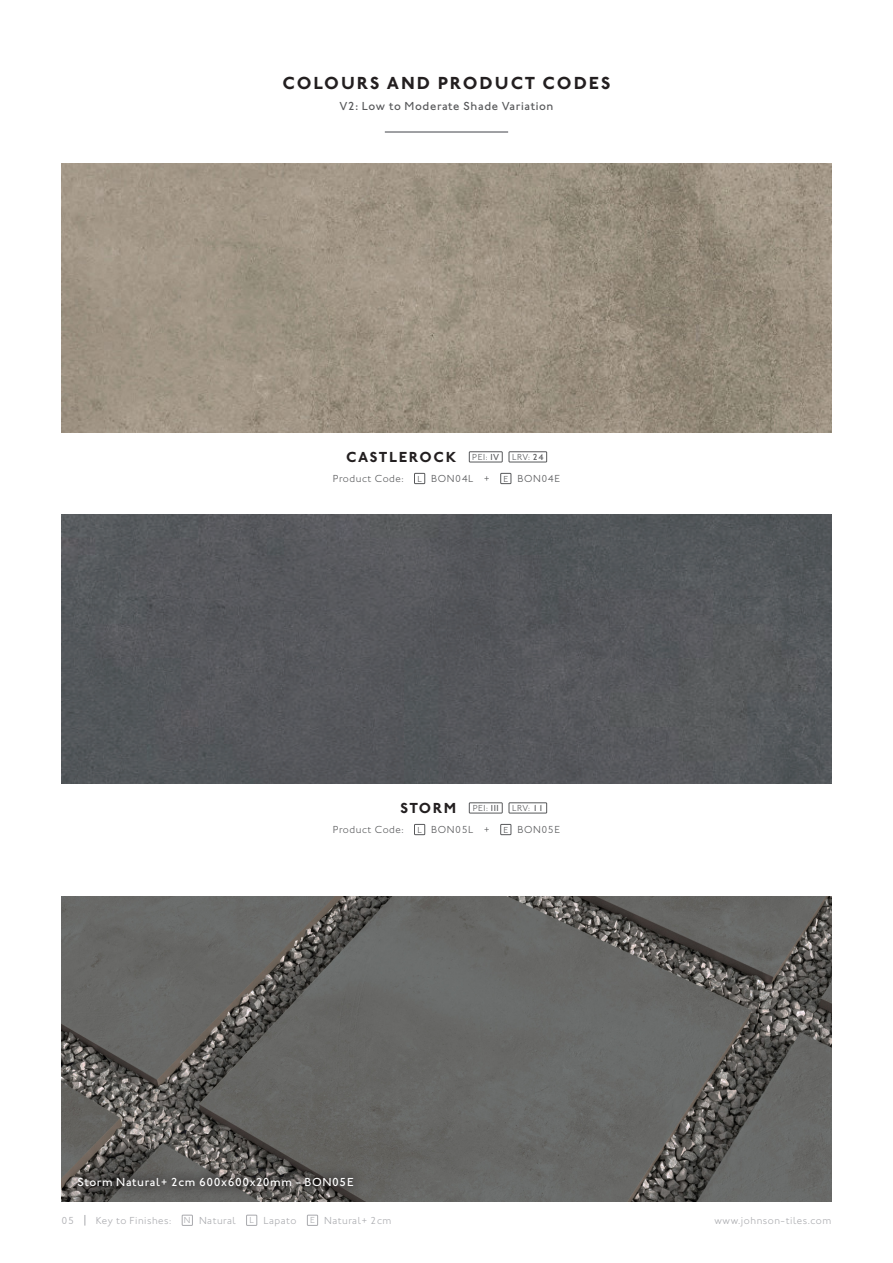
<style>
.page{position:relative;width:893px;height:1263px;background:#fff}
.page>*{position:absolute;margin:0;border:0;box-sizing:border-box;transform-origin:0 0}
.t1{font:700 18px "Johnston ITC Std";letter-spacing:.11em;color:#231f20}
.t2{font:700 15px "Johnston ITC Std";letter-spacing:.095em;color:#231f20}
.t3{font:500 12px "Johnston ITC Std";letter-spacing:.05em;color:#fff}
.t4{font:500 12px "Johnston ITC Std";letter-spacing:.05em;color:#57585a}
.t5{font:300 10.5px "Johnston ITC Std";letter-spacing:.05em;color:#a8a9ad}
.t6{font:300 10.5px "Johnston ITC Std";letter-spacing:.05em;color:#57585a}
.t7{font:300 9px "Johnston ITC Std";letter-spacing:.06em;color:#57585a}
.t8{font:300 9px "Johnston ITC Std";color:#a8a9ad}
.s1{font-weight:500}
</style>
<div class="page">
<hr style="left:385px;top:131px;width:123px;height:2px;background:#808285">
<div style="left:182px;top:1215px;width:11px;height:10px;border:1px solid #a8a9ad"></div>
<div style="left:246px;top:1215px;width:11px;height:10px;border:1px solid #a8a9ad"></div>
<div style="left:307px;top:1215px;width:11px;height:10px;border:1px solid #a8a9ad"></div>
<div style="left:414px;top:473px;width:11px;height:11px;border:1px solid #57585a"></div>
<div style="left:509px;top:452px;width:38px;height:10px;border:1px solid #57585a"></div>
<div style="left:469px;top:452px;width:33px;height:10px;border:1px solid #57585a"></div>
<img style="left:62px;top:164px;width:769px;height:268px">
<div style="left:500px;top:473px;width:11px;height:11px;border:1px solid #57585a"></div>
<div style="left:414px;top:824px;width:11px;height:11px;border:1px solid #57585a"></div>
<div style="left:509px;top:803px;width:38px;height:10px;border:1px solid #57585a"></div>
<div style="left:469px;top:803px;width:33px;height:10px;border:1px solid #57585a"></div>
<div style="left:62px;top:515px;width:769px;height:268px;background:#56585c"></div>
<div style="left:500px;top:824px;width:11px;height:11px;border:1px solid #57585a"></div>
<img style="left:62px;top:896px;width:769px;height:305px">
<svg style="left:67px;top:1166px;width:297px;height:31px;background:#555350"></svg>
<p class="t1" style="left:282px;top:72px;width:330px">COLOURS AND PRODUCT CODES</p>
<p class="t4" style="left:339px;top:99px;width:216px">V2: Low to Moderate Shade Variation</p>
<p class="t2" style="left:346px;top:448px;width:112px">CASTLEROCK</p>
<p class="t6" style="left:333px;top:472px;width:72px">Product Code:</p>
<p class="t7" style="left:417px;top:473px;width:6px">L</p>
<p class="t6" style="left:431px;top:472px;width:43px">BON04L</p>
<p class="t7" style="left:472px;top:452px;width:28px">PEI: <span class="s1">IV</span></p>
<p class="t7" style="left:512px;top:452px;width:33px">LRV: <span class="s1">24</span></p>
<p class="t6" style="left:484px;top:472px;width:7px">+</p>
<p class="t7" style="left:503px;top:473px;width:6px">E</p>
<p class="t6" style="left:517px;top:472px;width:44px">BON04E</p>
<p class="t2" style="left:400px;top:799px;width:58px">STORM</p>
<p class="t6" style="left:333px;top:823px;width:72px">Product Code:</p>
<p class="t7" style="left:417px;top:824px;width:6px">L</p>
<p class="t6" style="left:431px;top:823px;width:43px">BON05L</p>
<p class="t7" style="left:473px;top:803px;width:27px">PEI: <span class="s1">III</span></p>
<p class="t7" style="left:512px;top:803px;width:33px">LRV: <span class="s1">11</span></p>
<p class="t6" style="left:484px;top:823px;width:7px">+</p>
<p class="t7" style="left:503px;top:824px;width:6px">E</p>
<p class="t6" style="left:517px;top:823px;width:44px">BON05E</p>
<p class="t3" style="left:77px;top:1175px;width:278px">Storm Natural+ 2cm 600x600x20mm - BON05E</p>
<p class="t5" style="left:62px;top:1214px;width:14px">05</p>
<p class="t5" style="left:715px;top:1214px;width:118px">www.johnson-tiles.com</p>
<p class="t5" style="left:96px;top:1214px;width:77px">Key to Finishes:</p>
<p class="t8" style="left:184px;top:1215px;width:8px">N</p>
<p class="t5" style="left:199px;top:1214px;width:38px">Natural</p>
<p class="t8" style="left:249px;top:1215px;width:6px">L</p>
<p class="t5" style="left:263px;top:1214px;width:35px">Lapato</p>
<p class="t8" style="left:310px;top:1215px;width:6px">E</p>
<p class="t5" style="left:324px;top:1214px;width:69px">Natural+ 2cm</p>
</div>
